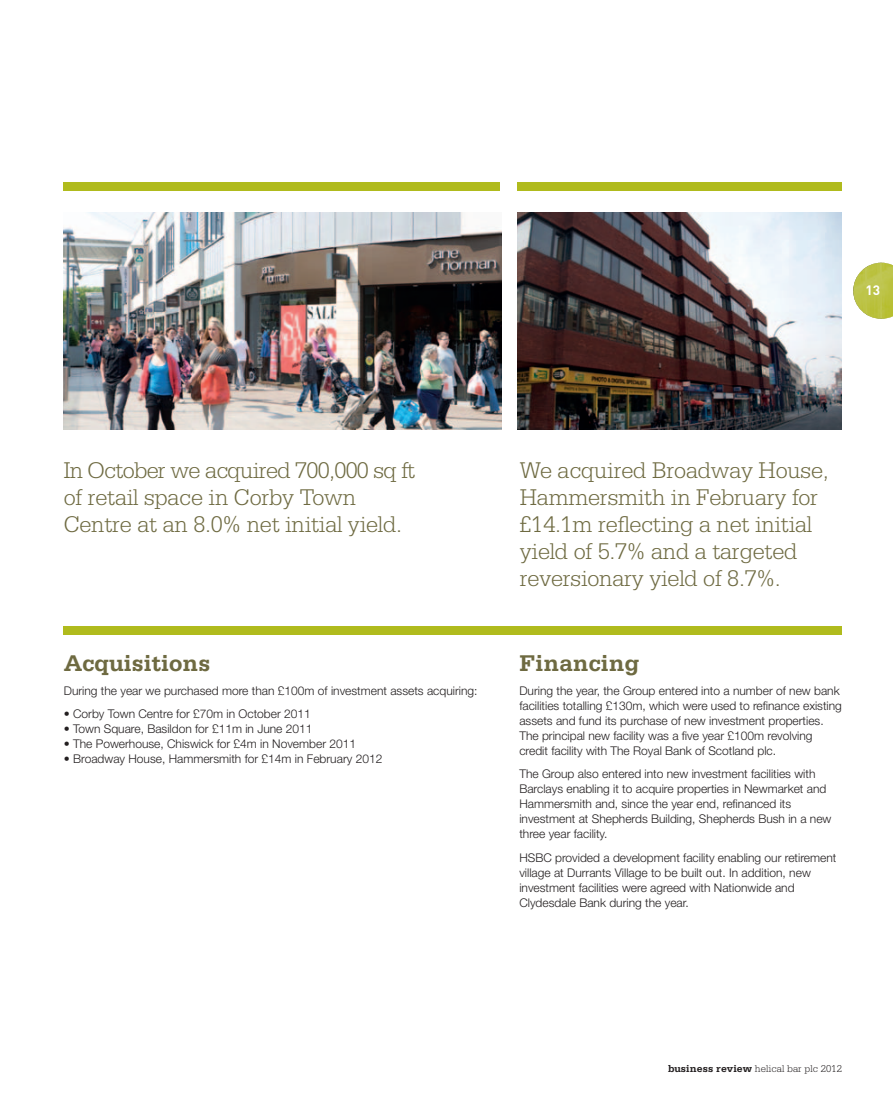
<style>
.page{position:relative;width:893px;height:1106px;background:#fff}
.page>*{position:absolute;margin:0;border:0;box-sizing:border-box;transform-origin:0 0}
.t1{font:300 24px/27px "Serifa";letter-spacing:-.01em;color:#6e6a41}
.t2{font:700 24px "Serifa";color:#6e6a41}
.t3{font:700 13.5px "DIN";color:#fff}
.t4{font:300 12px/15px "Helvetica Neue LT";color:#231f20}
.t5{font:300 10.5px "Serifa";letter-spacing:.005em;color:#231f20}
.s1{font-weight:700}
</style>
<div class="page">
<img style="left:517px;top:213px;width:325px;height:216px">
<img style="left:64px;top:213px;width:438px;height:216px">
<div style="left:64px;top:626px;width:778px;height:9px;background:#b0bb1d"></div>
<img style="left:853px;top:263px;width:40px;height:56px">
<div style="left:64px;top:182px;width:778px;height:9px;background:#b0bb1d"></div>
<div style="left:500px;top:179px;width:17px;height:18px;background:#fff"></div>
<p class="t3" style="left:865px;top:281px;width:16px">13</p>
<h1 class="t1" style="left:64px;top:456px;width:353px">In October we acquired 700,000 sq ft of retail space in Corby Town<br>Centre at an 8.0% net initial yield.</h1>
<h1 class="t1" style="left:520px;top:456px;width:310px">We acquired Broadway House,<br>Hammersmith in February for £14.1m reflecting a net initial yield of 5.7% and a targeted reversionary yield of 8.7%.</h1>
<h1 class="t2" style="left:64px;top:649px;width:148px">Acquisitions</h1>
<p class="t4" style="left:64px;top:682px;width:415px">During the year we purchased more than £100m of investment assets acquiring:</p>
<p class="t4" style="left:64px;top:706px;width:249px">• Corby Town Centre for £70m in October 2011</p>
<p class="t4" style="left:64px;top:721px;width:250px">• Town Square, Basildon for £11m in June 2011</p>
<p class="t4" style="left:64px;top:736px;width:294px">• The Powerhouse, Chiswick for £4m in November 2011</p>
<p class="t4" style="left:64px;top:751px;width:320px">• Broadway House, Hammersmith for £14m in February 2012</p>
<h1 class="t2" style="left:519px;top:649px;width:122px">Financing</h1>
<p class="t4" style="left:519px;top:682px;width:324px">During the year, the Group entered into a number of new bank facilities totalling £130m, which were used to refinance existing assets and fund its purchase of new investment properties.<br>The principal new facility was a five year £100m revolving credit facility with The Royal Bank of Scotland plc.</p>
<p class="t4" style="left:519px;top:766px;width:314px">The Group also entered into new investment facilities with Barclays enabling it to acquire properties in Newmarket and Hammersmith and, since the year end, refinanced its investment at Shepherds Building, Shepherds Bush in a new three year facility.</p>
<p class="t4" style="left:519px;top:849px;width:318px">HSBC provided a development facility enabling our retirement village at Durrants Village to be built out. In addition, new investment facilities were agreed with Nationwide and Clydesdale Bank during the year.</p>
<p class="t5" style="left:668px;top:1062px;width:175px"><span class="s1">business review</span> helical bar plc 2012</p>
</div>
